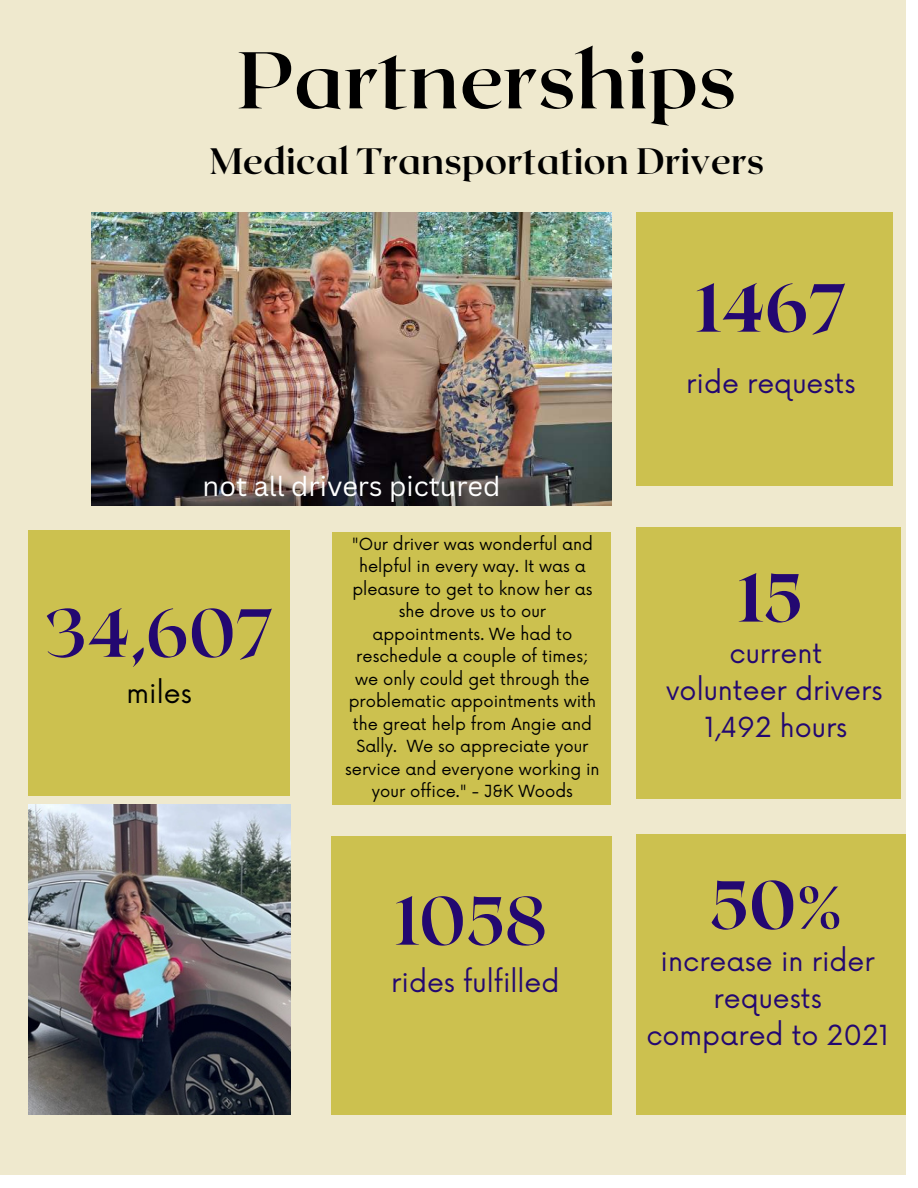
<style>
.page{position:relative;width:918px;height:1188px;background:#fff}
.page>*{position:absolute;margin:0;border:0;box-sizing:border-box;transform-origin:0 0}
.t1{font:700 80.25px "Roxborough CF";color:#000}
.t2{font:700 67.95px "Roxborough CF";color:#230871}
.t3{font:800 67.8px "Roxborough CF";color:#230871}
.t4{font:700 67.8px "Roxborough CF";color:#230871}
.t5{font:700 36.75px "Roxborough CF";color:#000}
.t6{font:27px/37.2px "Now";color:#230871;text-align:center}
.t7{font:27px "Canva Sans";color:#fff}
.t8{font:27px "Now";color:#000}
.t9{font:16.2px/22.5px "Now";color:#000;text-align:center}
</style>
<div class="page">
<div style="left:0;top:0;width:906px;height:1175px;background:#efe9ce"></div>
<img style="left:92px;top:213px;width:520px;height:292px">
<div style="left:636px;top:213px;width:256px;height:273px;background:#ccc14f"></div>
<div style="left:29px;top:530px;width:261px;height:265px;background:#ccc14f"></div>
<div style="left:636px;top:835px;width:270px;height:280px;background:#ccc14f"></div>
<div style="left:636px;top:527px;width:264px;height:272px;background:#ccc14f"></div>
<div style="left:331px;top:836px;width:281px;height:279px;background:#ccc14f"></div>
<img style="left:29px;top:804px;width:262px;height:311px">
<div style="left:332px;top:532px;width:279px;height:272px;background:#ccc14f"></div>
<h1 class="t1" style="left:237px;top:28px;width:500px">Partnerships</h1>
<h3 class="t5" style="left:210px;top:137px;width:556px">Medical Transportation Drivers</h3>
<h3 class="t3" style="left:697px;top:264px;width:151px">1467</h3>
<h3 class="t7" style="left:203px;top:470px;width:299px">not all drivers pictured</h3>
<h3 class="t4" style="left:44px;top:589px;width:230px">34,607</h3>
<h3 class="t8" style="left:127px;top:672px;width:67px">miles</h3>
<p class="t9" style="left:345px;top:532px;width:256px">"Our driver was wonderful and helpful in every way. It was a pleasure to get to know her as she drove us to our appointments. We had to reschedule a couple of times; we only could get through the problematic appointments with the great help from Angie and<br>Sally. We so appreciate your service and everyone working in your office." - J&amp;K Woods</p>
<h2 class="t2" style="left:396px;top:877px;width:153px">1058</h2>
<h3 class="t6" style="left:391px;top:962px;width:170px">rides fulfilled</h3>
<h3 class="t6" style="left:686px;top:363px;width:171px">ride requests</h3>
<h3 class="t3" style="left:739px;top:554px;width:66px">15</h3>
<h3 class="t6" style="left:666px;top:633px;width:218px">current volunteer drivers<br>1,492 hours</h3>
<h3 class="t3" style="left:709px;top:861px;width:135px">50%</h3>
<h3 class="t6" style="left:646px;top:940px;width:244px">increase in rider requests compared to 2021</h3>
</div>
